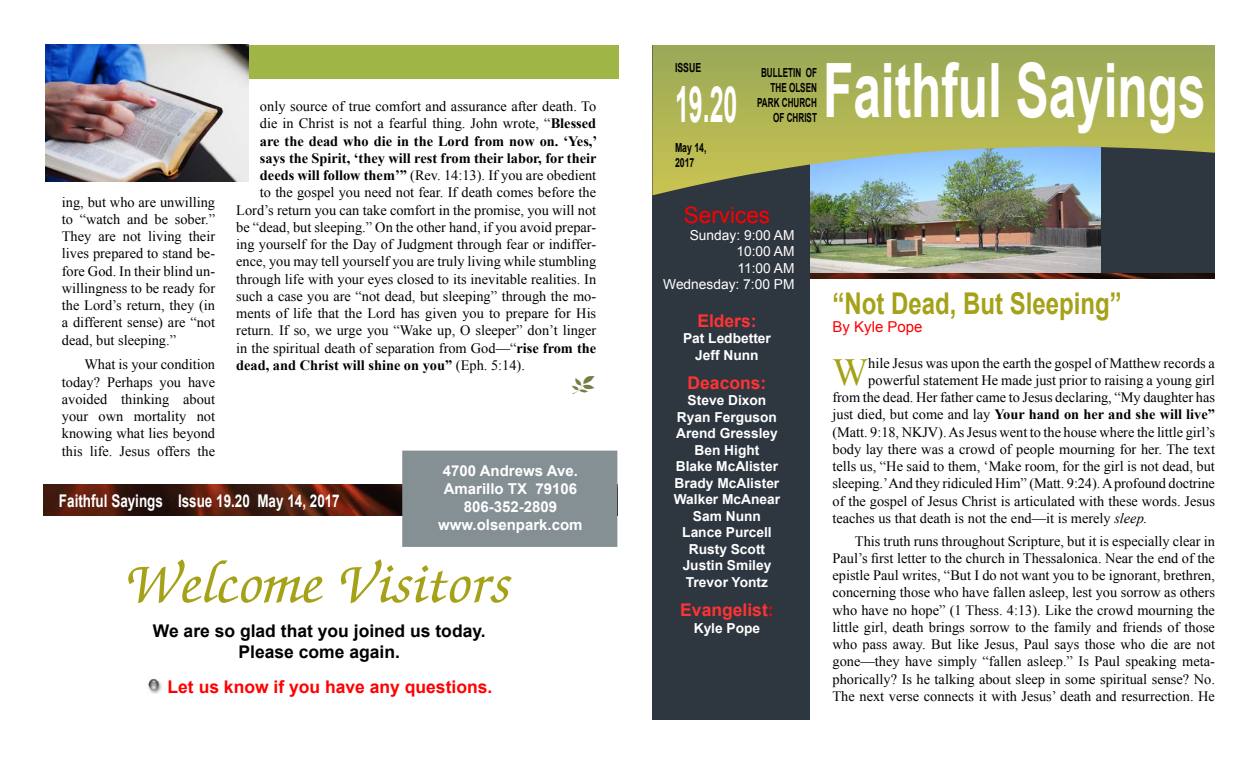
<style>
.page{position:relative;width:1260px;height:765px;background:#fff}
.page>*{position:absolute;margin:0;border:0;box-sizing:border-box;transform-origin:0 0}
.t1{font:700 75px "Arial";color:#fff;scale:.66 1}
.t2{font:italic 500 62.5px "Zapf Chancery";color:#a5a119}
.t3{font:700 50px "Arial";color:#fff;scale:.5 1}
.t4{font:38.38px "Times New Roman";color:#a5a119}
.t5{font:700 30px "Arial";color:#a5a119;scale:.8 1}
.t6{font:22.5px "Arial";color:#f00}
.t7{font:700 17.5px/21px "Arial";color:#000;text-align:center}
.t8{font:700 17.5px "Arial";color:#fff;scale:.77 1}
.t9{font:700 17.5px "Arial";color:#f00}
.t10{font:700 17.5px "Arial";color:#f33}
.t11{font:700 15px/18px "Arial";color:#fff;text-align:center}
.t12{font:15px "Arial";color:#f00}
.t13{font:14.38px/17.2px "Times New Roman";color:#000;text-align:justify}
.t14{font:700 14.38px "Times New Roman";color:#000}
.t15{font:700 13.75px/16.5px "Arial";color:#fff;text-align:center}
.t16{font:13.75px/16.5px "Arial";color:#fff;text-align:right}
.t17{font:700 12.5px/15px "Arial";color:#000;text-align:right;scale:.65 1}
.t18{font:700 12.5px/15px "Arial";color:#000;scale:.7 1}
.s1{font-weight:700}
.s2{font-weight:400}
.s3{color:#f00}
.s4{font-style:italic}
</style>
<div class="page">
<img style="left:810px;top:195px;width:292px;height:79px">
<div style="left:1102px;top:45px;width:113px;height:229px;background:#2e3640"></div>
<div style="left:652px;top:45px;width:158px;height:675px;background:#2e3640"></div>
<svg style="left:652px;top:45px;width:563px;height:150px;background:#9ba866"></svg>
<img style="left:43px;top:485px;width:359px;height:31px">
<div style="left:402px;top:451px;width:215px;height:96px;background:#859095"></div>
<div style="left:45px;top:45px;width:573px;height:34px;background:#9fb546"></div>
<img style="left:45px;top:45px;width:204px;height:136px">
<img style="left:148px;top:678px;width:14px;height:16px">
<img style="left:810px;top:274px;width:405px;height:4px">
<p class="t13" style="left:62px;top:193px;width:155px">ing, but who are unwilling to “watch and be sober.” They are not living their lives prepared to stand be&shy;fore God. In their blind un&shy;willingness to be ready for the Lord’s return, they (in a different sense) are “not dead, but sleeping.”</p>
<p class="t13" style="left:62px;top:356px;width:155px;text-indent:22px">What is your condition today? Perhaps you have avoided thinking about your own mortality not knowing what lies beyond this life. Jesus offers the</p>
<p class="t13" style="left:260px;top:98px;width:338px">only source of true comfort and assurance after death. To</p>
<p class="t13" style="left:260px;top:115px;width:338px">die in Christ is not a fearful thing. John wrote, “<span class="s1">Blessed</span></p>
<p class="t14" style="left:260px;top:131px;width:339px">are the dead who die in the Lord from now on. ‘Yes,’</p>
<p class="t14" style="left:260px;top:148px;width:338px">says the Spirit, ‘they will rest from their labor, for their</p>
<p class="t13" style="left:260px;top:167px;width:338px"><span class="s1">deeds will follow them’”</span> (Rev. 14:13). If you are obedient</p>
<p class="t13" style="left:260px;top:184px;width:338px">to the gospel you need not fear. If death comes before the</p>
<p class="t13" style="left:236px;top:201px;width:362px">Lord’s return you can take comfort in the promise, you will not</p>
<p class="t13" style="left:236px;top:218px;width:361px">be “dead, but sleeping.” On the other hand, if you avoid prepar-</p>
<p class="t13" style="left:236px;top:236px;width:361px">ing yourself for the Day of Judgment through fear or indiffer-</p>
<p class="t13" style="left:236px;top:253px;width:362px">ence, you may tell yourself you are truly living while stumbling</p>
<p class="t13" style="left:236px;top:270px;width:361px">through life with your eyes closed to its inevitable realities. In</p>
<p class="t13" style="left:236px;top:287px;width:361px">such a case you are “not dead, but sleeping” through the mo-</p>
<p class="t13" style="left:236px;top:305px;width:362px">ments of life that the Lord has given you to prepare for His</p>
<p class="t13" style="left:236px;top:322px;width:361px">return. If so, we urge you “Wake up, O sleeper” don’t linger</p>
<p class="t13" style="left:236px;top:339px;width:361px">in the spiritual death of separation from God—“<span class="s1">rise from the</span></p>
<p class="t14" style="left:236px;top:355px;width:290px">dead, and Christ will shine on you” <span class="s2">(Eph. 5:14).</span></p>
<p class="t8" style="left:59px;top:489px;width:366px">Faithful Sayings Issue 19.20 May 14, 2017</p>
<p class="t11" style="left:438px;top:462px;width:146px">4700 Andrews Ave.<br>Amarillo TX 79106<br>806-352-2809 www.olsenpark.com</p>
<h2 class="t2" style="left:127px;top:552px;width:386px">Welcome Visitors</h2>
<p class="t7" style="left:153px;top:621px;width:334px">We are so glad that you joined us today.<br>Please come again.</p>
<p class="t9" style="left:168px;top:675px;width:326px">Let us know if you have any questions.</p>
<p class="t18" style="left:675px;top:61px;width:39px">ISSUE</p>
<h3 class="t3" style="left:675px;top:72px;width:127px">19.20</h3>
<p class="t18" style="left:675px;top:141px;width:47px">May 14,<br>2017</p>
<p class="t17" style="left:757px;top:66px;width:94px">BULLETIN OF<br>THE OLSEN<br>PARK CHURCH<br>OF CHRIST</p>
<h1 class="t1" style="left:823px;top:41px;width:581px">Faithful Sayings</h1>
<h3 class="t6" style="left:684px;top:200px;width:88px">Services</h3>
<p class="t16" style="left:663px;top:227px;width:133px">Sunday: 9:00 AM<br>10:00 AM<br>11:00 AM<br>Wednesday: 7:00 PM</p>
<p class="t10" style="left:697px;top:309px;width:61px">Elders:</p>
<p class="t15" style="left:683px;top:331px;width:89px">Pat Ledbetter<br>Jeff Nunn</p>
<p class="t10" style="left:688px;top:371px;width:80px">Deacons:</p>
<p class="t15" style="left:674px;top:393px;width:108px">Steve Dixon<br>Ryan Ferguson<br>Arend Gressley<br>Ben Hight<br>Blake McAlister<br>Brady McAlister<br>Walker McAnear<br>Sam Nunn<br>Lance Purcell<br>Rusty Scott<br>Justin Smiley<br>Trevor Yontz</p>
<p class="t10" style="left:680px;top:598px;width:95px">Evangelist<span class="s3">:</span></p>
<p class="t15" style="left:694px;top:620px;width:68px">Kyle Pope</p>
<h3 class="t5" style="left:832px;top:284px;width:363px">“Not Dead, But Sleeping”</h3>
<p class="t12" style="left:832px;top:317px;width:92px">By Kyle Pope</p>
<h3 class="t4" style="left:832px;top:346px;width:37px">W</h3>
<p class="t13" style="left:868px;top:354px;width:348px">hile Jesus was upon the earth the gospel of Matthew records a</p>
<p class="t13" style="left:868px;top:371px;width:348px">powerful statement He made just prior to raising a young girl</p>
<p class="t13" style="left:832px;top:388px;width:384px">from the dead. Her father came to Jesus declaring, “My daughter has</p>
<p class="t14" style="left:832px;top:405px;width:384px"><span class="s2">just died, but come and lay</span> Your hand on her and she will live”</p>
<p class="t13" style="left:832px;top:423px;width:384px">(Matt. 9:18, NKJV). As Jesus went to the house where the little girl’s</p>
<p class="t13" style="left:832px;top:440px;width:384px">body lay there was a crowd of people mourning for her. The text</p>
<p class="t13" style="left:832px;top:457px;width:384px">tells us, “He said to them, ‘Make room, for the girl is not dead, but</p>
<p class="t13" style="left:832px;top:475px;width:384px">sleeping.’ And they ridiculed Him” (Matt. 9:24). A profound doctrine</p>
<p class="t13" style="left:832px;top:492px;width:384px">of the gospel of Jesus Christ is articulated with these words. Jesus</p>
<p class="t13" style="left:832px;top:509px;width:316px">teaches us that death is not the end—it is merely <span class="s4">sleep.</span></p>
<p class="t13" style="left:832px;top:532px;width:384px;text-indent:22px">This truth runs throughout Scripture, but it is especially clear in Paul’s first letter to the church in Thessalonica. Near the end of the epistle Paul writes, “But I do not want you to be ignorant, brethren, concerning those who have fallen asleep, lest you sorrow as others who have no hope” (1 Thess. 4:13). Like the crowd mourning the little girl, death brings sorrow to the family and friends of those who pass away. But like Jesus, Paul says those who die are not gone—they have simply “fallen asleep.” Is Paul speaking meta&shy;phorically? Is he talking about sleep in some spiritual sense? No.<br>The next verse connects it with Jesus’ death and resurrection. He</p>
</div>
